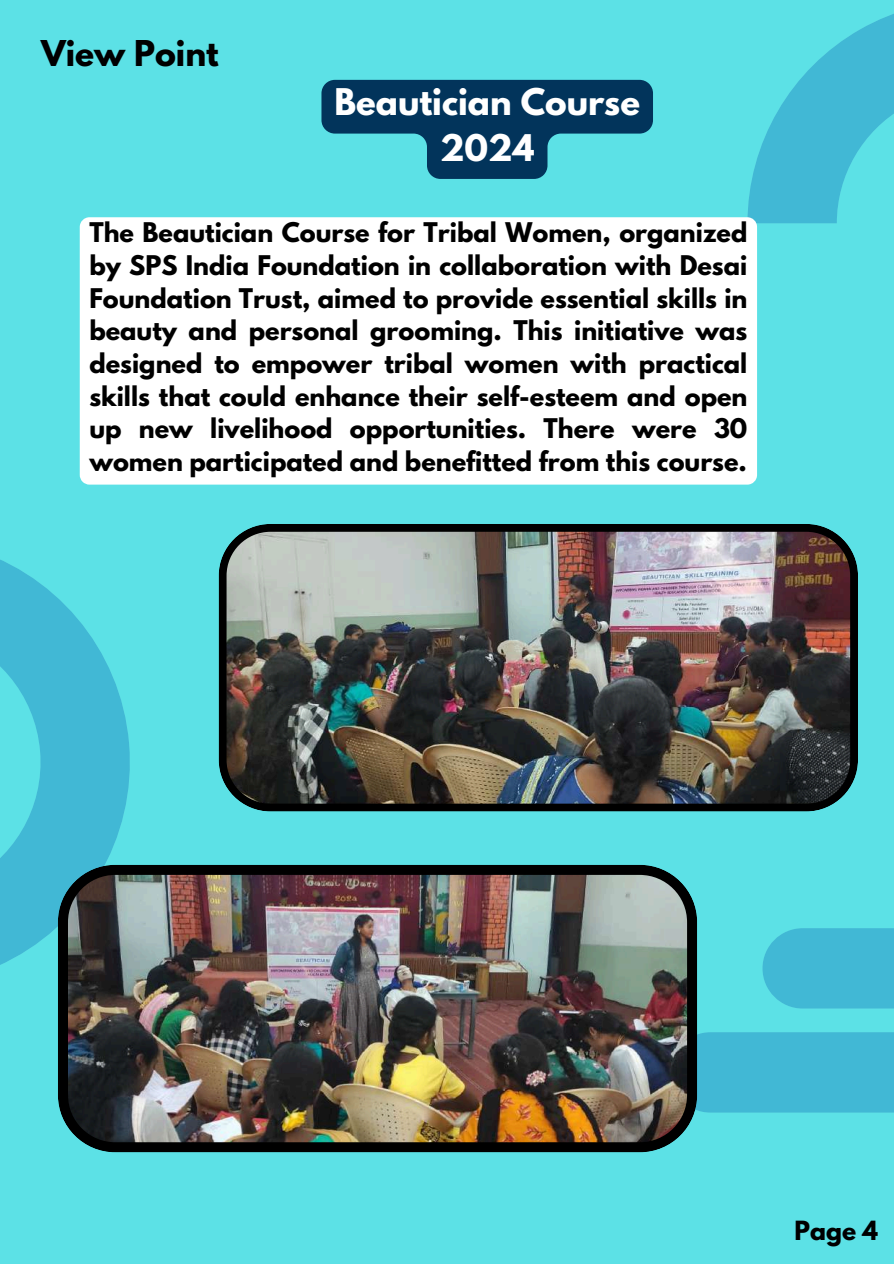
<style>
.page{position:relative;width:894px;height:1264px;background:#fff}
.page>*{position:absolute;margin:0;border:0;box-sizing:border-box;transform-origin:0 0}
.t1{font:700 32.55px/45.3px "League Spartan";color:#fff;text-align:center}
.t2{font:700 31.5px "League Spartan";color:#000}
.t3{font:700 24px/32.7px "League Spartan";color:#000;text-align:justify}
.t4{font:700 23.4px "League Spartan";color:#000}
</style>
<div class="page">
<div style="left:0;top:0;width:893px;height:1263px;background:#5ce1e6"></div>
<svg style="left:0;top:559px;width:130px;height:406px;fill:#41b8d5"></svg>
<svg style="left:747px;top:14px;width:146px;height:209px;fill:#41b8d5"></svg>
<div style="left:697px;top:1032px;width:196px;height:80px;background:#41b8d5"></div>
<div style="left:762px;top:928px;width:131px;height:80px;background:#41b8d5"></div>
<img style="left:218px;top:524px;width:639px;height:287px">
<img style="left:58px;top:864px;width:639px;height:288px">
<div style="left:80px;top:217px;width:676px;height:267px;background:#fff"></div>
<svg style="left:321px;top:80px;width:331px;height:99px"></svg>
<h2 class="t2" style="left:41px;top:38px;width:179px">View Point</h2>
<h1 class="t1" style="left:334px;top:84px;width:307px">Beautician Course<br>2024</h1>
<p class="t3" style="left:89px;top:219px;width:659px">The Beautician Course for Tribal Women, organized by SPS India Foundation in collaboration with Desai Foundation Trust, aimed to provide essential skills in beauty and personal grooming. This initiative was designed to empower tribal women with practical skills that could enhance their self-esteem and open up new livelihood opportunities. There were 30 women participated and benefitted from this course.</p>
<p class="t4" style="left:794px;top:1218px;width:85px">Page 4</p>
</div>
